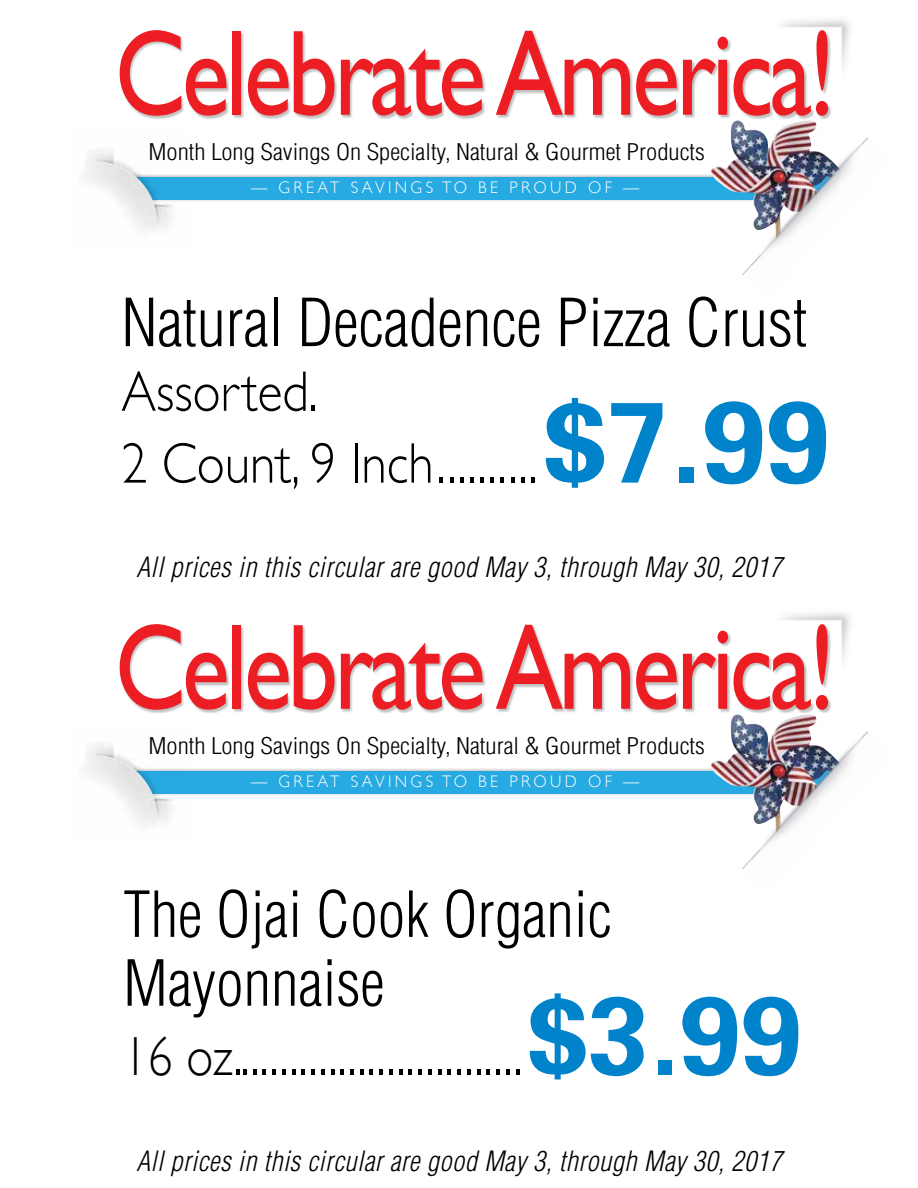
<style>
.page{position:relative;width:918px;height:1188px;background:#fff}
.page>*{position:absolute;margin:0;border:0;box-sizing:border-box;transform-origin:0 0}
.t1{font:122.4px "Gill Sans";letter-spacing:-.04em;color:#ed1d24;scale:.82 1}
.t2{font:700 110.1px "Univers";color:#0083ca}
.t3{font:300 condensed 64.65px "Helvetica";color:#000}
.t4{font:300 condensed 61.95px/68.8px "Helvetica";color:#000}
.t5{font:300 57.45px/71.8px "Gill Sans";color:#000;scale:.9 1}
.t6{font:300 55.05px "Gill Sans";color:#000;scale:.9 1}
.t7{font:italic 300 condensed 27.3px "Helvetica";letter-spacing:.02em;color:#000}
.t8{font:300 condensed 22.5px "Helvetica";color:#000;scale:1.12 1}
.t9{font:300 16.8px "Gill Sans";letter-spacing:.21em;color:#fff}
.s1{font-family:"Univers";font-weight:700;font-size:114.9px;color:#0083ca}
</style>
<div class="page">
<img style="left:782px;top:19px;width:68px;height:48px">
<div style="left:112px;top:173px;width:729px;height:30px;background:#000;opacity:.33"></div>
<div style="left:115px;top:177px;width:723px;height:22px;background:#27aae1"></div>
<div style="left:120px;top:31px;width:712px;height:89px;background:#000;opacity:.25"></div>
<img style="left:84px;top:150px;width:106px;height:79px">
<img style="left:90px;top:159px;width:68px;height:66px">
<img style="left:712px;top:110px;width:156px;height:166px">
<img style="left:782px;top:612px;width:68px;height:48px">
<div style="left:112px;top:767px;width:729px;height:30px;background:#000;opacity:.33"></div>
<div style="left:115px;top:771px;width:723px;height:22px;background:#27aae1"></div>
<div style="left:120px;top:625px;width:712px;height:89px;background:#000;opacity:.25"></div>
<img style="left:84px;top:744px;width:106px;height:79px">
<img style="left:90px;top:753px;width:68px;height:66px">
<img style="left:712px;top:704px;width:156px;height:166px">
<h1 class="t1" style="left:115px;top:2px;width:881px">Celebrate America!</h1>
<p class="t8" style="left:149px;top:139px;width:498px">Month Long Savings On Specialty, Natural &amp; Gourmet Products</p>
<p class="t9" style="left:251px;top:178px;width:172px">— GREAT SAVINGS</p>
<p class="t9" style="left:442px;top:178px;width:199px">TO BE PROUD OF —</p>
<h3 class="t3" style="left:122px;top:285px;width:687px">Natural Decadence Pizza Crust</h3>
<h3 class="t5" style="left:122px;top:355px;width:789px">ASSORTED.<br>2 COUNT, 9 I NCH <span class="s1">$7.99</span></h3>
<p class="t7" style="left:136px;top:551px;width:647px">All prices in this circular are good May 3, through May 30, 2017</p>
<h1 class="t1" style="left:115px;top:596px;width:881px">Celebrate America!</h1>
<p class="t8" style="left:149px;top:733px;width:498px">Month Long Savings On Specialty, Natural &amp; Gourmet Products</p>
<p class="t9" style="left:251px;top:772px;width:172px">— GREAT SAVINGS</p>
<p class="t9" style="left:442px;top:772px;width:199px">TO BE PROUD OF —</p>
<h3 class="t4" style="left:123px;top:880px;width:490px">The Ojai Cook Organic<br>Mayonnaise</h3>
<h3 class="t6" style="left:123px;top:1024px;width:134px">16 OZ.</h3>
<h2 class="t2" style="left:527px;top:965px;width:277px">$3.99</h2>
<p class="t7" style="left:136px;top:1145px;width:647px">All prices in this circular are good May 3, through May 30, 2017</p>
</div>
